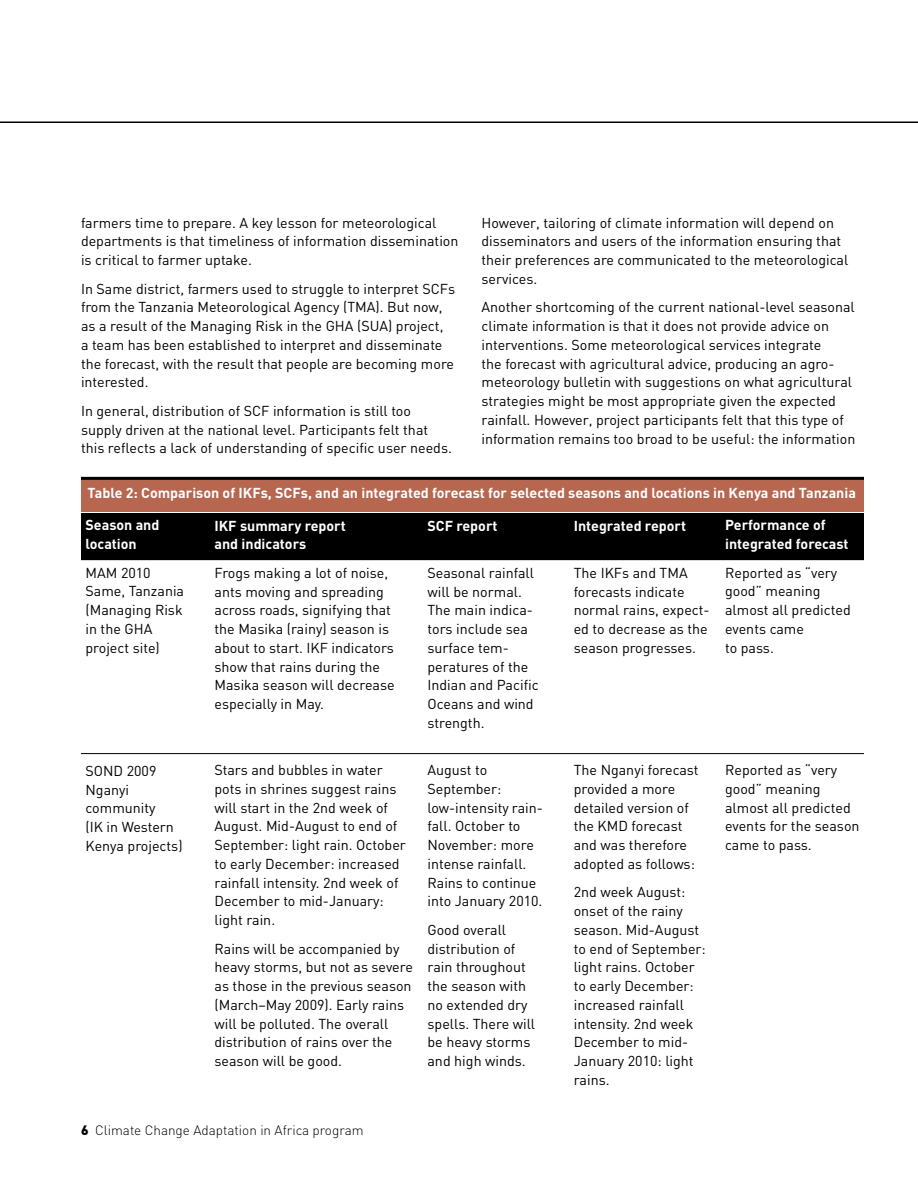
<style>
.page{position:relative;width:918px;height:1188px;background:#fff}
.page>*{position:absolute;margin:0;border:0;box-sizing:border-box;transform-origin:0 0}
.t1{font:14.25px/18.8px "DIN";color:#000}
.t2{font:700 14.25px/18.8px "DIN";color:#fff}
.t3{font:300 13.5px "DIN";color:#000}
.s1{font-weight:900}
</style>
<div class="page">
<hr style="left:0;top:122px;width:918px;height:1px;background:#000">
<div style="left:81px;top:513px;width:783px;height:46px;background:#000"></div>
<div style="left:81px;top:479px;width:783px;height:33px;background:#b76650"></div>
<hr style="left:81px;top:477px;width:783px;height:3px;background:#000">
<hr style="left:81px;top:753px;width:783px;height:1px;background:#000">
<hr style="left:81px;top:559px;width:783px;height:1px;background:#000">
<p class="t1" style="left:81px;top:213px;width:379px">farmers time to prepare. A key lesson for meteorological departments is that timeliness of information dissemination is critical to farmer uptake.</p>
<p class="t1" style="left:81px;top:279px;width:376px">In Same district, farmers used to struggle to interpret SCFs from the Tanzania Meteorological Agency (TMA). But now, as a result of the Managing Risk in the GHA (SUA) project,<br>a team has been established to interpret and disseminate the forecast, with the result that people are becoming more interested.</p>
<p class="t1" style="left:81px;top:401px;width:372px">In general, distribution of SCF information is still too supply driven at the national level. Participants felt that this reflects a lack of understanding of specific user needs.</p>
<p class="t1" style="left:481px;top:213px;width:368px">However, tailoring of climate information will depend on disseminators and users of the information ensuring that their preferences are communicated to the meteorological services.</p>
<p class="t1" style="left:481px;top:298px;width:375px">Another shortcoming of the current national-level seasonal climate information is that it does not provide advice on interventions. Some meteorological services integrate<br>the forecast with agricultural advice, producing an agro&shy;meteorology bulletin with suggestions on what agricultural strategies might be most appropriate given the expected rainfall. However, project participants felt that this type of information remains too broad to be useful: the information</p>
<p class="t2" style="left:88px;top:483px;width:770px">Table 2: Comparison of IKFs, SCFs, and an integrated forecast for selected seasons and locations in Kenya and Tanzania</p>
<p class="t2" style="left:86px;top:515px;width:75px">Season and location</p>
<p class="t1" style="left:86px;top:563px;width:100px">MAM 2010<br>Same, Tanzania (Managing Risk in the GHA project site)</p>
<p class="t2" style="left:725px;top:515px;width:125px">Performance of integrated forecast</p>
<p class="t1" style="left:725px;top:563px;width:127px">Reported as “very good” meaning almost all predicted events came<br>to pass.</p>
<p class="t2" style="left:428px;top:515px;width:72px">SCF report</p>
<p class="t1" style="left:428px;top:563px;width:113px">Seasonal rainfall will be normal.<br>The main indica&shy;tors include sea surface tem&shy;peratures of the<br>Indian and Pacific<br>Oceans and wind strength.</p>
<p class="t1" style="left:428px;top:760px;width:117px">August to<br>September: low-intensity rain&shy;fall. October to<br>November: more intense rainfall.<br>Rains to continue into January 2010.</p>
<p class="t1" style="left:428px;top:920px;width:109px">Good overall distribution of rain throughout the season with no extended dry spells. There will be heavy storms and high winds.</p>
<p class="t2" style="left:215px;top:515px;width:133px">IKF summary report and indicators</p>
<p class="t1" style="left:215px;top:563px;width:182px">Frogs making a lot of noise, ants moving and spreading across roads, signifying that the Masika (rainy) season is about to start. IKF indicators show that rains during the<br>Masika season will decrease especially in May.</p>
<p class="t2" style="left:574px;top:516px;width:114px">Integrated report</p>
<p class="t1" style="left:574px;top:563px;width:137px">The IKFs and TMA forecasts indicate normal rains, expect&shy;ed to decrease as the season progresses.</p>
<p class="t1" style="left:725px;top:760px;width:136px">Reported as “very good” meaning almost all predicted events for the season came to pass.</p>
<p class="t1" style="left:215px;top:760px;width:193px">Stars and bubbles in water pots in shrines suggest rains will start in the 2nd week of<br>August. Mid-August to end of<br>September: light rain. October to early December: increased rainfall intensity. 2nd week of<br>December to mid-January: light rain.</p>
<p class="t1" style="left:215px;top:939px;width:200px">Rains will be accompanied by heavy storms, but not as severe as those in the previous season (March–May 2009). Early rains will be polluted. The overall distribution of rains over the season will be good.</p>
<p class="t1" style="left:574px;top:760px;width:126px">The Nganyi forecast provided a more detailed version of the KMD forecast and was therefore adopted as follows:</p>
<p class="t1" style="left:574px;top:883px;width:134px">2nd week August: onset of the rainy season. Mid-August to end of September: light rains. October to early December: increased rainfall intensity. 2nd week<br>December to mid-<br>January 2010: light rains.</p>
<p class="t1" style="left:86px;top:761px;width:99px">SOND 2009<br>Nganyi community<br>(IK in Western<br>Kenya projects)</p>
<p class="t3" style="left:81px;top:1122px;width:284px"><span class="s1">6</span> Climate Change Adaptation in Africa program</p>
</div>
